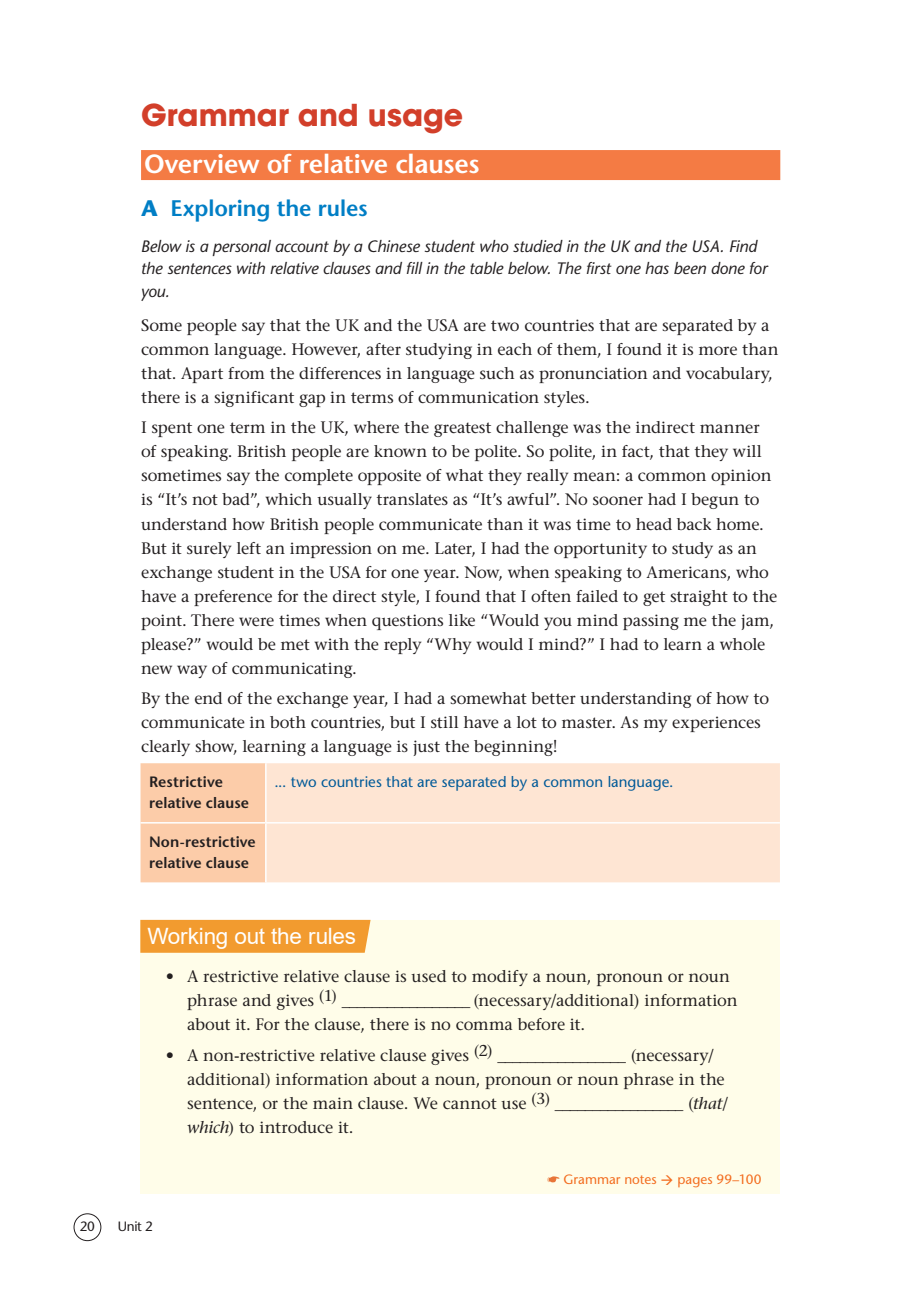
<style>
.page{position:relative;width:906px;height:1289px;background:#fff}
.page>*{position:absolute;margin:0;border:0;box-sizing:border-box;transform-origin:0 0}
.t1{font:700 30px "ITC Avant Garde Std";color:#d23f2a}
.t2{font:600 26.25px "Stone Sans Std";letter-spacing:-.01em;color:#fff}
.t3{font:600 22.5px "Stone Sans Std";letter-spacing:-.005em;color:#007ec5}
.t4{font:22.5px "Arial";letter-spacing:-.01em;color:#fff}
.t5{font:500 16.5px/24px "Stone Serif Std";letter-spacing:-.01em;color:#231f20}
.t6{font:italic 500 16.5px/22.5px "Stone Sans Std";letter-spacing:-.01em;color:#231f20}
.t7{font:600 15px/21px "Stone Sans Std";letter-spacing:.005em;color:#231f20}
.t8{font:500 15px "Stone Sans Std";color:#015a98}
.t9{font:500 13.5px "Stone Sans Std";color:#f36e21}
.t10{font:500 13.5px "Stone Sans Std";letter-spacing:-.025em;color:#231f20}
.s1{font-weight:700}
.s2{font-style:italic}
</style>
<div class="page">
<div style="left:74px;top:1213px;width:27px;height:27px;border:1px solid #231f20;border-radius:50%"></div>
<div style="left:141px;top:150px;width:639px;height:30px;background:#f47b44"></div>
<div style="left:140px;top:763px;width:125px;height:119px;background:#fccca9"></div>
<div style="left:266px;top:763px;width:514px;height:119px;background:#fee5d3"></div>
<hr style="left:140px;top:822px;width:126px;height:1px;background:#fff">
<hr style="left:266px;top:822px;width:514px;height:1px;background:#fff">
<div style="left:140px;top:919px;width:640px;height:274px;background:#fffde9"></div>
<div style="left:140px;top:919px;width:230px;height:33px;background:#f29b2f"></div>
<svg style="left:547px;top:1176px;width:12px;height:6px"></svg>
<p class="t1" style="left:141px;top:96px;width:324px">Grammar and usage</p>
<p class="t2" style="left:144px;top:148px;width:337px">Overview of relative clauses</p>
<p class="t3" style="left:141px;top:195px;width:228px"><span class="s1">A</span> Exploring the rules</p>
<p class="t6" style="left:141px;top:235px;width:628px">Below is a personal account by a Chinese student who studied in the UK and the USA. Find the sentences with relative clauses and fill in the table below. The first one has been done for you.</p>
<p class="t5" style="left:141px;top:313px;width:639px">Some people say that the UK and the USA are two countries that are separated by a common language. However, after studying in each of them, I found it is more than that. Apart from the differences in language such as pronunciation and vocabulary, there is a significant gap in terms of communication styles.</p>
<p class="t5" style="left:141px;top:416px;width:638px">I spent one term in the UK, where the greatest challenge was the indirect manner of speaking. British people are known to be polite. So polite, in fact, that they will sometimes say the complete opposite of what they really mean: a common opinion is “It’s not bad”, which usually translates as “It’s awful”. No sooner had I begun to understand how British people communicate than it was time to head back home.<br>But it surely left an impression on me. Later, I had the opportunity to study as an exchange student in the USA for one year. Now, when speaking to Americans, who have a preference for the direct style, I found that I often failed to get straight to the point. There were times when questions like “Would you mind passing me the jam, please?” would be met with the reply “Why would I mind?” I had to learn a whole new way of communicating.</p>
<p class="t5" style="left:141px;top:686px;width:629px">By the end of the exchange year, I had a somewhat better understanding of how to communicate in both countries, but I still have a lot to master. As my experiences clearly show, learning a language is just the beginning!</p>
<p class="t7" style="left:149px;top:771px;width:101px">Restrictive relative clause</p>
<p class="t8" style="left:274px;top:773px;width:401px">... two countries that are separated by a common language.</p>
<p class="t7" style="left:149px;top:831px;width:108px">Non-restrictive relative clause</p>
<p class="t4" style="left:147px;top:921px;width:210px">Working out the rules</p>
<p class="t5" style="left:187px;top:964px;width:552px;text-indent:-21px">• A restrictive relative clause is used to modify a noun, pronoun or noun phrase and gives <sup>(1)</sup> _________________ (necessary/additional) information about it. For the clause, there is no comma before it.</p>
<p class="t5" style="left:187px;top:1043px;width:543px;text-indent:-21px">• A non-restrictive relative clause gives <sup>(2)</sup> _________________ (necessary/ additional) information about a noun, pronoun or noun phrase in the sentence, or the main clause. We cannot use <sup>(3)</sup> _________________ (<span class="s2">that</span>/ <span class="s2">which</span>) to introduce it.</p>
<p class="t10" style="left:80px;top:1218px;width:17px">20</p>
<p class="t10" style="left:118px;top:1218px;width:37px">Unit 2</p>
<p class="t9" style="left:563px;top:1171px;width:200px">Grammar notes → pages 99–100</p>
</div>
